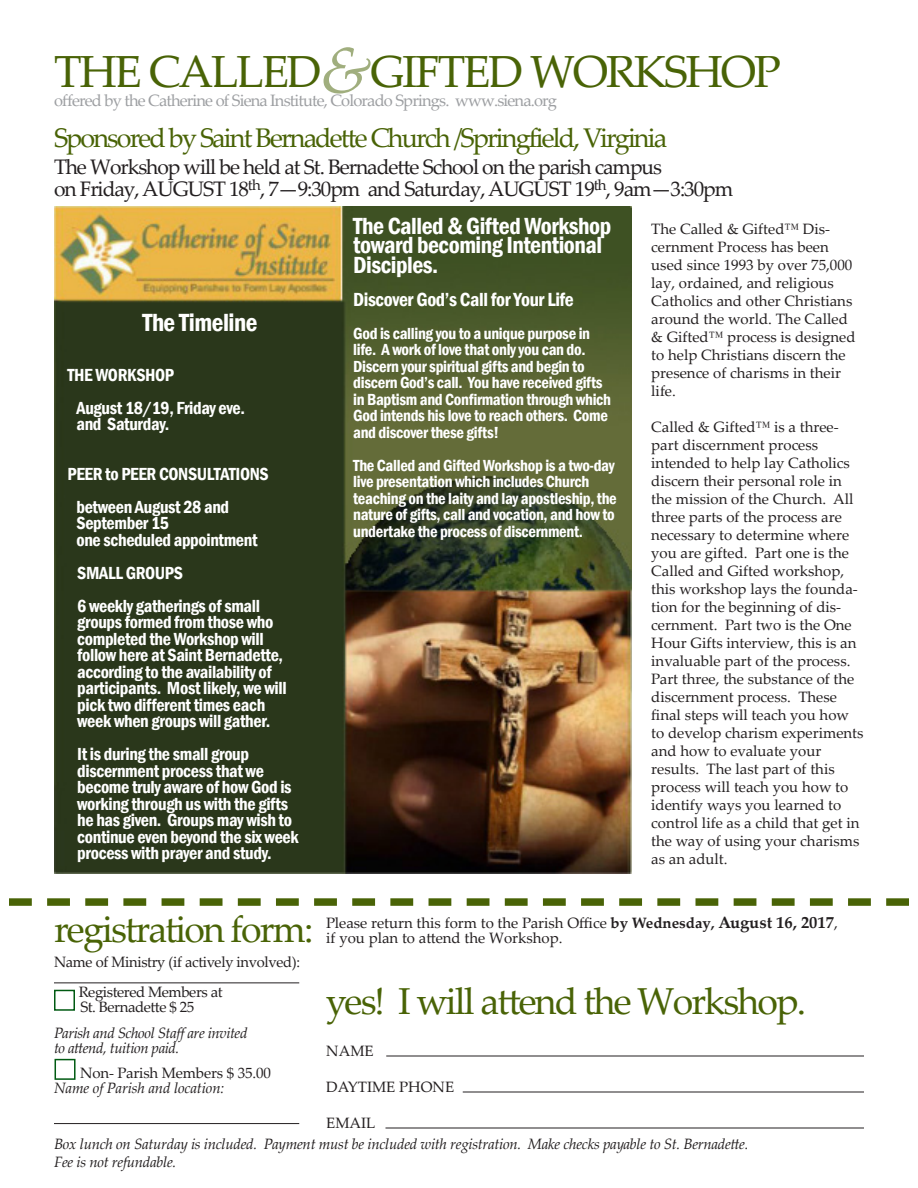
<style>
.page{position:relative;width:918px;height:1188px;background:#fff}
.page>*{position:absolute;margin:0;border:0;box-sizing:border-box;transform-origin:0 0}
.t1{font:italic 66px "Palatino Linotype";color:#496306}
.t2{font:45px "Palatino Linotype";letter-spacing:-.05em;color:#496306}
.t3{font:37.5px "Palatino Linotype";letter-spacing:-.05em;color:#496306}
.t4{font:27px "Palatino Linotype";letter-spacing:-.07em;color:#496306}
.t5{font:600 condensed 25.5px "Franklin Gothic";letter-spacing:-.02em;color:#fff}
.t6{font:600 condensed 24px/19.5px "Franklin Gothic";letter-spacing:-.02em;color:#fff}
.t7{font:21px "Palatino Linotype";letter-spacing:-.05em;color:#231f20}
.t8{font:600 condensed 19.5px "Franklin Gothic";letter-spacing:-.02em;color:#fff}
.t9{font:600 condensed 18px/16.5px "Franklin Gothic";letter-spacing:-.02em;color:#fff}
.t10{font:600 condensed 16.5px/16.5px "Franklin Gothic";letter-spacing:-.02em;color:#fff}
.t11{font:16.5px "Palatino Linotype";letter-spacing:-.05em;color:#9d9fa2}
.t12{font:15px/18px "Palatino Linotype";color:#231f20}
.t13{font:italic 15px "Palatino Linotype";letter-spacing:-.02em;color:#231f20}
.t14{font:15px "Palatino Linotype";letter-spacing:-.02em;color:#231f20}
.t15{font:15px "Palatino Linotype";letter-spacing:-.03em;color:#231f20}
.s1{color:#fff}
.s2{font-weight:700}
.s3{font-weight:700;font-size:16.5px}
</style>
<div class="page">
<img style="left:54px;top:206px;width:577px;height:668px">
<svg style="left:9px;top:898px;width:900px;height:8px"></svg>
<hr style="left:386px;top:1056px;width:478px;height:1px;background:#231f20">
<hr style="left:463px;top:1092px;width:401px;height:1px;background:#231f20">
<hr style="left:385px;top:1128px;width:479px;height:1px;background:#231f20">
<div style="left:54px;top:990px;width:21px;height:21px;border:2px solid #005a12"></div>
<hr style="left:54px;top:982px;width:245px;height:1px;background:#231f20">
<hr style="left:54px;top:1123px;width:245px;height:1px;background:#231f20">
<div style="left:55px;top:1059px;width:21px;height:21px;border:2px solid #005a12"></div>
<h1 class="t1" style="left:320px;top:23px;width:53px">&amp;</h1>
<p class="t2" style="left:54px;top:40px;width:729px">THE CALLED <span class="s1">&amp;</span> GIFTED WORKSHOP</p>
<p class="t11" style="left:54px;top:89px;width:505px">offered by the Catherine of Siena Institute, Colorado Springs. www.siena.org</p>
<p class="t4" style="left:54px;top:119px;width:615px">Sponsored by Saint Bernadette Church /Springfield, Virginia</p>
<p class="t7" style="left:54px;top:152px;width:610px">The Workshop will be held at St. Bernadette School on the parish campus</p>
<p class="t7" style="left:54px;top:174px;width:681px">on Friday, AUGUST 18<sup>th</sup>, 7—9:30pm and Saturday, AUGUST 19<sup>th</sup>, 9am—3:30pm</p>
<p class="t5" style="left:143px;top:306px;width:117px">The Timeline</p>
<p class="t9" style="left:68px;top:366px;width:108px">THE WORKSHOP</p>
<p class="t9" style="left:76px;top:399px;width:170px">August 18/19, Friday eve.</p>
<p class="t9" style="left:76px;top:416px;width:95px">and Saturday.</p>
<p class="t9" style="left:68px;top:465px;width:203px">PEER to PEER CONSULTATIONS</p>
<p class="t9" style="left:76px;top:498px;width:154px">between August 28 and</p>
<p class="t9" style="left:76px;top:515px;width:94px">September 15</p>
<p class="t9" style="left:76px;top:531px;width:183px">one scheduled appointment</p>
<p class="t9" style="left:77px;top:564px;width:107px">SMALL GROUPS</p>
<p class="t9" style="left:77px;top:597px;width:211px">6 weekly gatherings of small groups formed from those who completed the Workshop will follow here at Saint Bernadette, according to the availability of participants. Most likely, we will pick two different times each week when groups will gather.</p>
<p class="t9" style="left:77px;top:746px;width:223px">It is during the small group discernment process that we become truly aware of how God is working through us with the gifts he has given. Groups may wish to continue even beyond the six week process with prayer and study.</p>
<p class="t6" style="left:353px;top:216px;width:260px">The Called &amp; Gifted Workshop toward becoming Intentional<br>Disciples.</p>
<p class="t8" style="left:353px;top:286px;width:222px">Discover God’s Call for Your Life</p>
<p class="t10" style="left:353px;top:325px;width:259px">God is calling you to a unique purpose in life. A work of love that only you can do.<br>Discern your spiritual gifts and begin to discern God’s call. You have received gifts in Baptism and Confirmation through which God intends his love to reach others. Come and discover these gifts!</p>
<p class="t10" style="left:353px;top:457px;width:265px">The Called and Gifted Workshop is a two-day live presentation which includes Church teaching on the laity and lay apostleship, the nature of gifts, call and vocation, and how to undertake the process of discernment.</p>
<p class="t12" style="left:651px;top:219px;width:206px">The Called &amp; Gifted™ Dis&shy;cernment Process has been used since 1993 by over 75,000 lay, ordained, and religious<br>Catholics and other Christians around the world. The Called &amp; Gifted™ process is designed to help Christians discern the presence of charisms in their life.</p>
<p class="t12" style="left:651px;top:417px;width:214px">Called &amp; Gifted™ is a three&shy;part discernment process intended to help lay Catholics discern their personal role in the mission of the Church. All three parts of the process are necessary to determine where you are gifted. Part one is the<br>Called and Gifted workshop, this workshop lays the founda&shy;tion for the beginning of dis&shy;cernment. Part two is the One<br>Hour Gifts interview, this is an invaluable part of the process.<br>Part three, the substance of the discernment process. These final steps will teach you how to develop charism experiments and how to evaluate your results. The last part of this process will teach you how to identify ways you learned to control life as a child that get in the way of using your charisms as an adult.</p>
<p class="t3" style="left:54px;top:903px;width:261px">registration form:</p>
<p class="t14" style="left:54px;top:951px;width:248px">Name of Ministry (if actively involved):</p>
<p class="t15" style="left:79px;top:981px;width:145px">Registered Members at</p>
<p class="t15" style="left:80px;top:996px;width:115px">St. Bernadette $ 25</p>
<p class="t13" style="left:54px;top:1022px;width:195px">Parish and School Staffare invited</p>
<p class="t13" style="left:54px;top:1037px;width:127px">to attend, tuition paid.</p>
<p class="t12" style="left:80px;top:1064px;width:192px">Non- Parish Members $ 35.00</p>
<p class="t13" style="left:54px;top:1077px;width:172px">Name of Parish and location:</p>
<p class="t12" style="left:326px;top:913px;width:513px">Please return this form to the Parish Office <span class="s2">by Wednesday,</span> <span class="s3">August 16, 2017</span>,</p>
<p class="t12" style="left:326px;top:928px;width:238px">if you plan to attend the Workshop.</p>
<p class="t3" style="left:326px;top:975px;width:481px">yes! I will attend the Workshop.</p>
<p class="t12" style="left:326px;top:1042px;width:49px">NAME</p>
<p class="t12" style="left:326px;top:1078px;width:129px">DAYTIME PHONE</p>
<p class="t12" style="left:326px;top:1114px;width:51px">EMAIL</p>
<p class="t13" style="left:54px;top:1134px;width:696px">Box lunch on Saturday is included. Payment must be included with registration. Make checks payable to St. Bernadette.</p>
<p class="t13" style="left:54px;top:1152px;width:124px">Fee is not refundable.</p>
</div>
